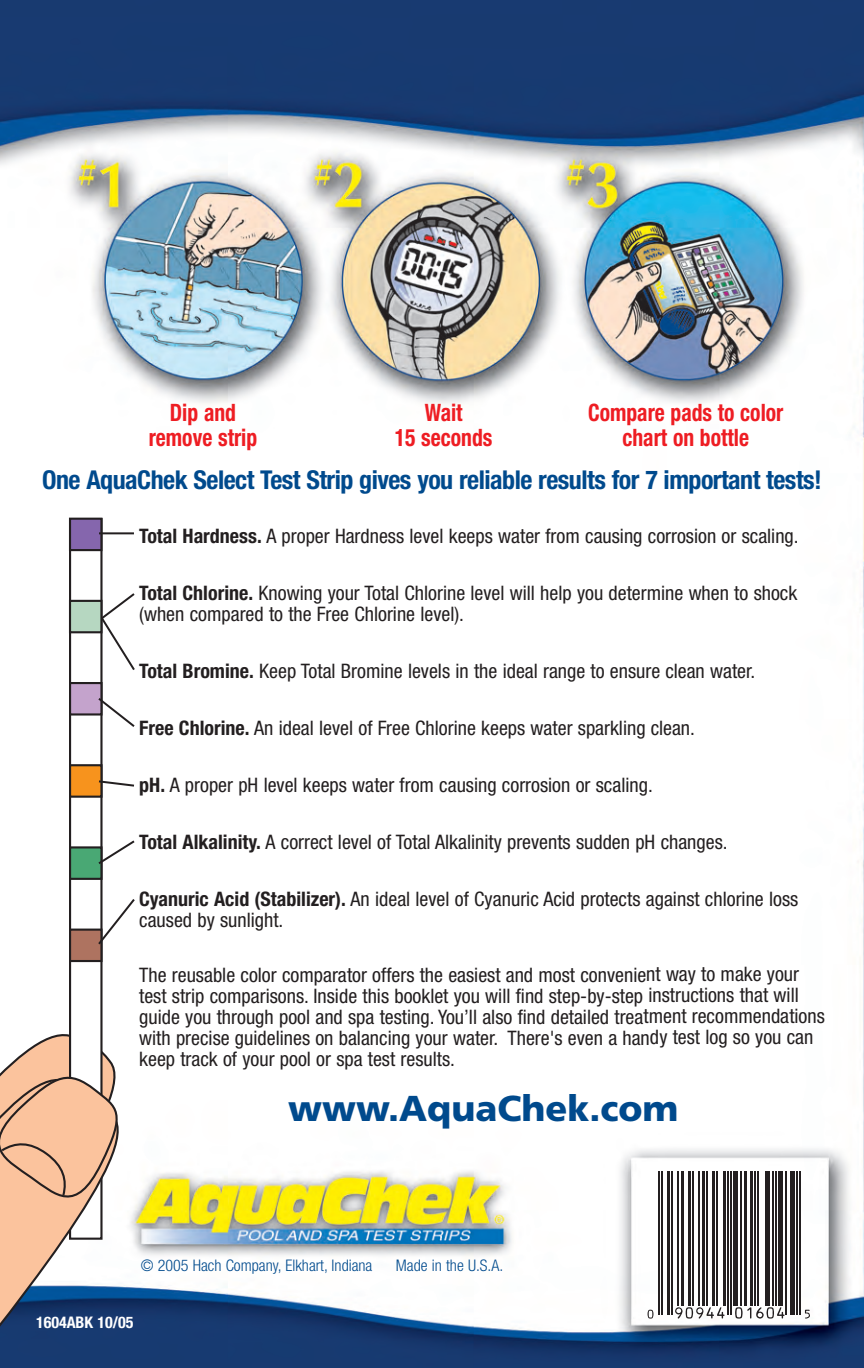
<style>
.page{position:relative;width:864px;height:1368px;background:#fff}
.page>*{position:absolute;margin:0;border:0;box-sizing:border-box;transform-origin:0 0}
.t1{font:900 36px "Frutiger";color:#004a8d}
.t2{font:700 condensed 26px "Helvetica Neue";letter-spacing:-.02em;color:#004a8d}
.t3{font:700 condensed 24px/25px "Helvetica Neue";color:#ee1d23;text-align:center;scale:.9 1}
.t4{font:condensed 20px/21px "Helvetica Neue";color:#231f20}
.t5{font:300 condensed 16px "Helvetica Neue";color:#004a8d}
.t6{font:700 condensed 16px "Helvetica Neue";color:#fff}
.s1{font-weight:700}
</style>
<div class="page">
<img style="left:0;top:0;width:864px;height:1368px">
<hr style="left:658px;top:1171px;width:2px;height:144px;background:#231f20">
<hr style="left:661px;top:1171px;width:2px;height:144px;background:#231f20">
<hr style="left:667px;top:1171px;width:3px;height:144px;background:#231f20">
<hr style="left:672px;top:1171px;width:1px;height:144px;background:#231f20">
<hr style="left:678px;top:1171px;width:1px;height:135px;background:#231f20">
<hr style="left:681px;top:1171px;width:3px;height:135px;background:#231f20">
<hr style="left:688px;top:1171px;width:3px;height:135px;background:#231f20">
<hr style="left:693px;top:1171px;width:1px;height:135px;background:#231f20">
<hr style="left:699px;top:1171px;width:1px;height:135px;background:#231f20">
<hr style="left:702px;top:1171px;width:3px;height:135px;background:#231f20">
<hr style="left:706px;top:1171px;width:2px;height:135px;background:#231f20">
<hr style="left:712px;top:1171px;width:3px;height:135px;background:#231f20">
<hr style="left:717px;top:1171px;width:1px;height:135px;background:#231f20">
<hr style="left:723px;top:1171px;width:3px;height:135px;background:#231f20">
<hr style="left:727px;top:1171px;width:2px;height:144px;background:#231f20">
<hr style="left:730px;top:1171px;width:2px;height:144px;background:#231f20">
<div style="left:733px;top:1171px;width:5px;height:135px;background:#231f20"></div>
<hr style="left:741px;top:1171px;width:1px;height:135px;background:#231f20">
<hr style="left:744px;top:1171px;width:3px;height:135px;background:#231f20">
<hr style="left:750px;top:1171px;width:3px;height:135px;background:#231f20">
<hr style="left:754px;top:1171px;width:2px;height:135px;background:#231f20">
<hr style="left:757px;top:1171px;width:2px;height:135px;background:#231f20">
<hr style="left:765px;top:1171px;width:4px;height:135px;background:#231f20">
<hr style="left:772px;top:1171px;width:2px;height:135px;background:#231f20">
<hr style="left:775px;top:1171px;width:2px;height:135px;background:#231f20">
<div style="left:778px;top:1171px;width:5px;height:135px;background:#231f20"></div>
<hr style="left:786px;top:1171px;width:1px;height:144px;background:#231f20">
<div style="left:790px;top:1171px;width:5px;height:144px;background:#231f20"></div>
<hr style="left:796px;top:1171px;width:2px;height:144px;background:#231f20">
<hr style="left:799px;top:1171px;width:2px;height:144px;background:#231f20">
<svg style="left:648px;top:1310px;width:6px;height:9px"></svg>
<svg style="left:675px;top:1307px;width:50px;height:12px"></svg>
<svg style="left:735px;top:1307px;width:50px;height:12px"></svg>
<svg style="left:805px;top:1310px;width:5px;height:9px"></svg>
<div style="left:70px;top:519px;width:31px;height:720px;background:#fff"></div>
<div style="left:69px;top:518px;width:34px;height:722px;border:2px solid #231f20"></div>
<div style="left:70px;top:683px;width:31px;height:31px;background:#c4a3cc"></div>
<div style="left:69px;top:682px;width:34px;height:34px;border:2px solid #231f20"></div>
<div style="left:70px;top:765px;width:31px;height:32px;background:#f7931d"></div>
<div style="left:69px;top:764px;width:34px;height:34px;border:2px solid #231f20"></div>
<div style="left:70px;top:847px;width:31px;height:32px;background:#49a874"></div>
<div style="left:69px;top:846px;width:34px;height:34px;border:2px solid #231f20"></div>
<div style="left:70px;top:930px;width:31px;height:31px;background:#ae7360"></div>
<div style="left:69px;top:929px;width:34px;height:33px;border:2px solid #231f20"></div>
<svg style="left:0;top:1023px;width:119px;height:345px"></svg>
<div style="left:70px;top:601px;width:31px;height:31px;background:#b6d7c1"></div>
<div style="left:69px;top:600px;width:33px;height:33px;border:2px solid #231f20"></div>
<div style="left:70px;top:519px;width:31px;height:31px;background:#8566ad"></div>
<div style="left:69px;top:518px;width:33px;height:33px;border:2px solid #231f20"></div>
<hr style="left:99px;top:532px;width:35px;height:2px;background:#231f20">
<svg style="left:96px;top:696px;width:41px;height:33px"></svg>
<svg style="left:99px;top:591px;width:38px;height:81px"></svg>
<svg style="left:96px;top:897px;width:41px;height:50px"></svg>
<svg style="left:96px;top:839px;width:41px;height:27px"></svg>
<svg style="left:99px;top:779px;width:37px;height:9px"></svg>
<p class="t3" style="left:149px;top:400px;width:122px">Dip and remove strip</p>
<p class="t3" style="left:395px;top:400px;width:110px">Wait<br>15 seconds</p>
<p class="t3" style="left:588px;top:400px;width:218px">Compare pads to color chart on bottle</p>
<h2 class="t2" style="left:42px;top:464px;width:781px">One AquaChek Select Test Strip gives you reliable results for 7 important tests!</h2>
<p class="t4" style="left:139px;top:526px;width:661px"><span class="s1">Total Hardness.</span> A proper Hardness level keeps water from causing corrosion or scaling.</p>
<p class="t4" style="left:139px;top:583px;width:660px"><span class="s1">Total Chlorine.</span> Knowing your Total Chlorine level will help you determine when to shock (when compared to the Free Chlorine level).</p>
<p class="t4" style="left:139px;top:661px;width:618px"><span class="s1">Total Bromine.</span> Keep Total Bromine levels in the ideal range to ensure clean water.</p>
<p class="t4" style="left:139px;top:718px;width:557px"><span class="s1">Free Chlorine.</span> An ideal level of Free Chlorine keeps water sparkling clean.</p>
<p class="t4" style="left:139px;top:775px;width:515px"><span class="s1">pH.</span> A proper pH level keeps water from causing corrosion or scaling.</p>
<p class="t4" style="left:139px;top:832px;width:590px"><span class="s1">Total Alkalinity.</span> A correct level of Total Alkalinity prevents sudden pH changes.</p>
<p class="t4" style="left:139px;top:889px;width:661px"><span class="s1">Cyanuric Acid (Stabilizer).</span> An ideal level of Cyanuric Acid protects against chlorine loss caused by sunlight.</p>
<p class="t4" style="left:139px;top:964px;width:687px">The reusable color comparator offers the easiest and most convenient way to make your test strip comparisons. Inside this booklet you will find step-by-step instructions that will guide you through pool and spa testing. You’ll also find detailed treatment recommendations with precise guidelines on balancing your water. There's even a handy test log so you can keep track of your pool or spa test results.</p>
<h1 class="t1" style="left:288px;top:1087px;width:392px">www.AquaChek.com</h1>
<p class="t5" style="left:141px;top:1256px;width:233px">© 2005 Hach Company, Elkhart, Indiana</p>
<p class="t5" style="left:396px;top:1256px;width:109px">Made in the U.S.A.</p>
<p class="t6" style="left:36px;top:1313px;width:99px">1604ABK 10/05</p>
</div>
